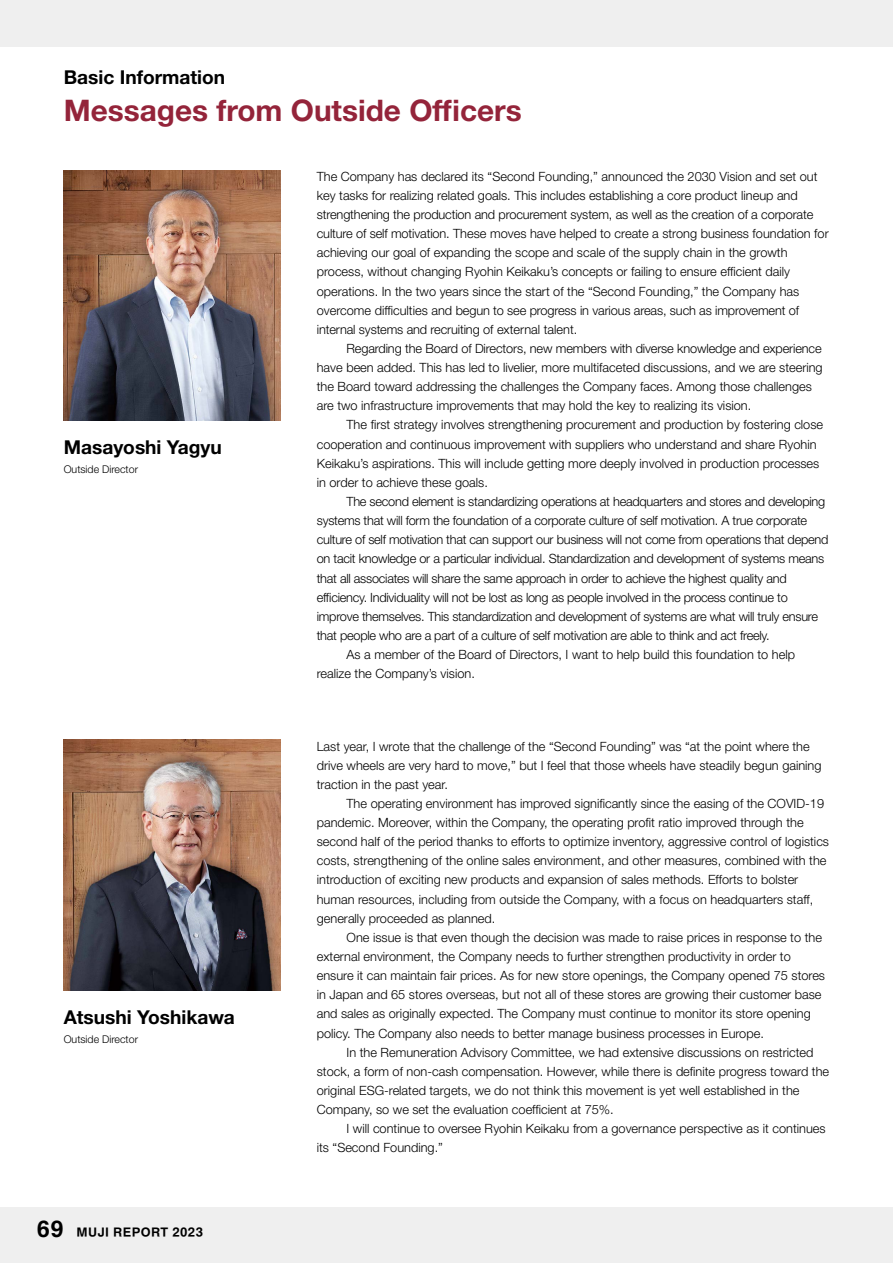
<style>
.page{position:relative;width:893px;height:1263px;background:#fff}
.page>*{position:absolute;margin:0;border:0;box-sizing:border-box;transform-origin:0 0}
.t1{font:700 29.7px "Helvetica Neue LT Std";color:#94243a}
.t2{font:700 19.2px "Helvetica Neue LT Std";color:#000}
.t3{font:300 12.75px/19.2px "Helvetica Neue LT Std";color:#000}
.t4{font:300 12.75px "Helvetica Neue LT Std";letter-spacing:-.02em;color:#000}
.t5{font:300 10.65px "Helvetica Neue LT Std";color:#000}
.t6{font:700 10.65px "MUJI Font 2020";letter-spacing:.04em;color:#000}
.s1{font-size:19.2px}
</style>
<div class="page">
<div style="left:0;top:1208px;width:893px;height:55px;background:#efefef"></div>
<div style="left:0;top:0;width:893px;height:47px;background:#efefef"></div>
<img style="left:64px;top:170px;width:217px;height:251px">
<img style="left:64px;top:740px;width:217px;height:251px">
<h2 class="t2" style="left:64px;top:65px;width:163px">Basic Information</h2>
<h1 class="t1" style="left:64px;top:92px;width:459px">Messages from Outside Officers</h1>
<h2 class="t2" style="left:64px;top:435px;width:160px">Masayoshi Yagyu</h2>
<p class="t5" style="left:64px;top:463px;width:76px">Outside Director</p>
<h2 class="t2" style="left:64px;top:1005px;width:173px">Atsushi Yoshikawa</h2>
<p class="t5" style="left:64px;top:1033px;width:76px">Outside Director</p>
<p class="t6" style="left:37px;top:1223px;width:168px"><span class="s1">69</span> MUJI REPORT 2023</p>
<p class="t3" style="left:317px;top:166px;width:513px">The Company has declared its “Second Founding,” announced the 2030 Vision and set out key tasks for realizing related goals. This includes establishing a core product lineup and strengthening the production and procurement system, as well as the creation of a corporate culture of self motivation. These moves have helped to create a strong business foundation for achieving our goal of expanding the scope and scale of the supply chain in the growth process, without changing Ryohin Keikaku’s concepts or failing to ensure efficient daily operations. In the two years since the start of the “Second Founding,” the Company has overcome difficulties and begun to see progress in various areas, such as improvement of internal systems and recruiting of external talent.</p>
<p class="t3" style="left:317px;top:338px;width:507px;text-indent:30px">Regarding the Board of Directors, new members with diverse knowledge and experience have been added. This has led to livelier, more multifaceted discussions, and we are steering the Board toward addressing the challenges the Company faces. Among those challenges are two infrastructure improvements that may hold the key to realizing its vision.</p>
<p class="t3" style="left:317px;top:415px;width:508px;text-indent:30px">The first strategy involves strengthening procurement and production by fostering close cooperation and continuous improvement with suppliers who understand and share Ryohin Keikaku’s aspirations. This will include getting more deeply involved in production processes in order to achieve these goals.</p>
<p class="t4" style="left:347px;top:494px;width:480px">The second element is standardizing operations at headquarters and stores and developing</p>
<p class="t4" style="left:317px;top:513px;width:492px">systems that will form the foundation of a corporate culture of self motivation. A true corporate</p>
<p class="t4" style="left:317px;top:532px;width:513px">culture of self motivation that can support our business will not come from operations that depend</p>
<p class="t4" style="left:317px;top:551px;width:509px">on tacit knowledge or a particular individual. Standardization and development of systems means</p>
<p class="t4" style="left:317px;top:570px;width:471px">that all associates will share the same approach in order to achieve the highest quality and</p>
<p class="t4" style="left:317px;top:589px;width:473px">efficiency. Individuality will not be lost as long as people involved in the process continue to</p>
<p class="t4" style="left:317px;top:608px;width:503px">improve themselves. This standardization and development of systems are what will truly ensure</p>
<p class="t4" style="left:317px;top:628px;width:454px">that people who are a part of a culture of self motivation are able to think and act freely.</p>
<p class="t3" style="left:347px;top:645px;width:450px">As a member of the Board of Directors, I want to help build this foundation to help</p>
<p class="t3" style="left:317px;top:664px;width:160px">realize the Company’s vision.</p>
<p class="t3" style="left:317px;top:736px;width:506px">Last year, I wrote that the challenge of the “Second Founding” was “at the point where the drive wheels are very hard to move,” but I feel that those wheels have steadily begun gaining traction in the past year.</p>
<p class="t3" style="left:317px;top:793px;width:514px;text-indent:30px">The operating environment has improved significantly since the easing of the COVID-19 pandemic. Moreover, within the Company, the operating profit ratio improved through the second half of the period thanks to efforts to optimize inventory, aggressive control of logistics costs, strengthening of the online sales environment, and other measures, combined with the introduction of exciting new products and expansion of sales methods. Efforts to bolster human resources, including from outside the Company, with a focus on headquarters staff, generally proceeded as planned.</p>
<p class="t3" style="left:317px;top:927px;width:510px;text-indent:30px">One issue is that even though the decision was made to raise prices in response to the external environment, the Company needs to further strengthen productivity in order to ensure it can maintain fair prices. As for new store openings, the Company opened 75 stores in Japan and 65 stores overseas, but not all of these stores are growing their customer base and sales as originally expected. The Company must continue to monitor its store opening policy. The Company also needs to better manage business processes in Europe.</p>
<p class="t3" style="left:317px;top:1042px;width:514px;text-indent:30px">In the Remuneration Advisory Committee, we had extensive discussions on restricted stock, a form of non-cash compensation. However, while there is definite progress toward the original ESG-related targets, we do not think this movement is yet well established in the Company, so we set the evaluation coefficient at 75%.</p>
<p class="t3" style="left:317px;top:1119px;width:510px;text-indent:30px">I will continue to oversee Ryohin Keikaku from a governance perspective as it continues its “Second Founding.”</p>
</div>
